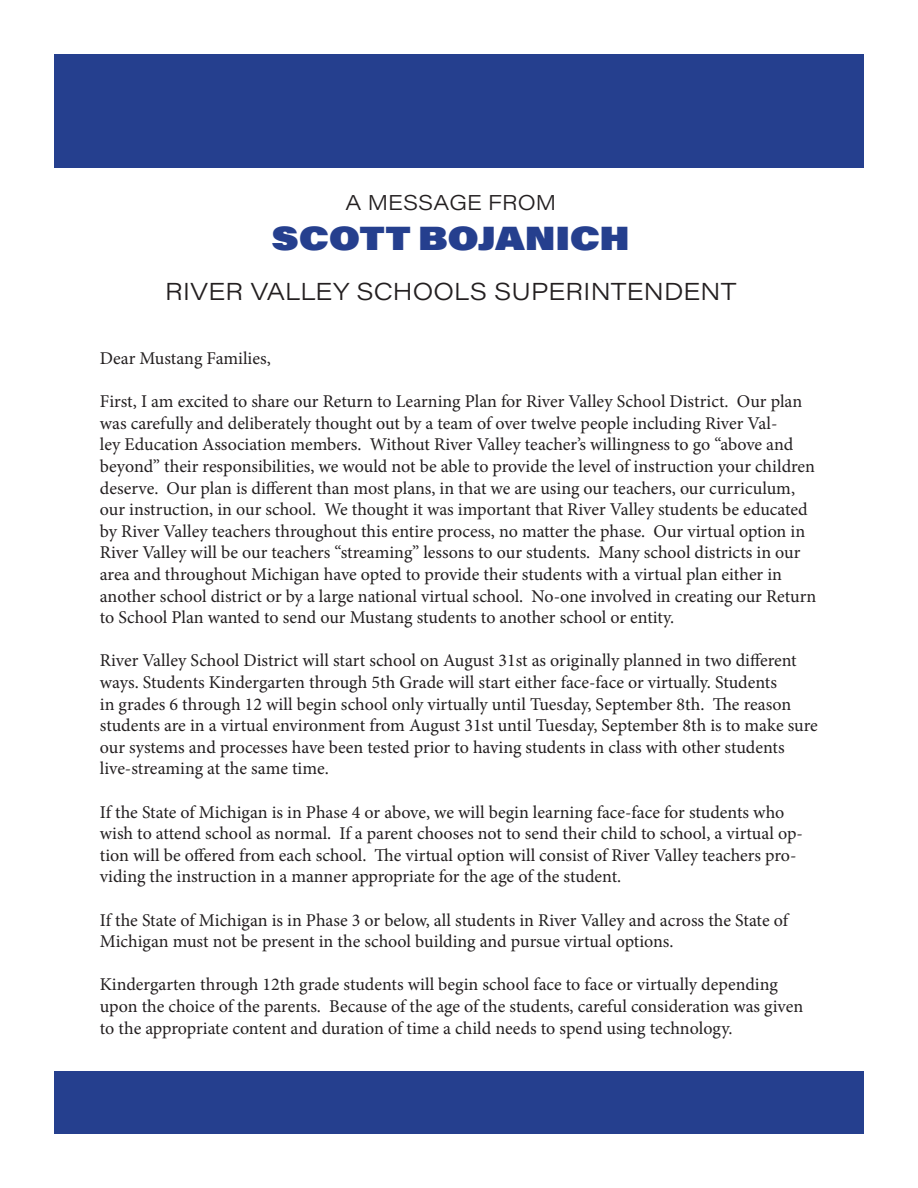
<style>
.page{position:relative;width:918px;height:1188px;background:#fff}
.page>*{position:absolute;margin:0;border:0;box-sizing:border-box;transform-origin:0 0}
.t1{font:900 33px "Acumin Pro Wide";color:#253f8e}
.t2{font:300 24px "Acumin Pro Wide";letter-spacing:.01em;color:#231f20}
.t3{font:300 21px "Acumin Pro Wide";letter-spacing:.005em;color:#231f20}
.t4{font:18px/21.6px "Minion Pro";color:#231f20}
</style>
<div class="page">
<div style="left:54px;top:54px;width:810px;height:113px;background:#253f8e"></div>
<div style="left:54px;top:1071px;width:810px;height:63px;background:#253f8e"></div>
<p class="t3" style="left:345px;top:188px;width:212px">A MESSAGE FROM</p>
<p class="t1" style="left:272px;top:213px;width:359px">SCOTT BOJANICH</p>
<p class="t2" style="left:165px;top:275px;width:573px">RIVER VALLEY SCHOOLS SUPERINTENDENT</p>
<p class="t4" style="left:100px;top:348px;width:172px">Dear Mustang Families,</p>
<p class="t4" style="left:100px;top:391px;width:718px">First, I am excited to share our Return to Learning Plan for River Valley School District. Our plan was carefully and deliberately thought out by a team of over twelve people including River Val-<br>ley Education Association members. Without River Valley teacher’s willingness to go “above and beyond” their responsibilities, we would not be able to provide the level of instruction your children deserve. Our plan is different than most plans, in that we are using our teachers, our curriculum, our instruction, in our school. We thought it was important that River Valley students be educated by River Valley teachers throughout this entire process, no matter the phase. Our virtual option in River Valley will be our teachers “streaming” lessons to our students. Many school districts in our area and throughout Michigan have opted to provide their students with a virtual plan either in another school district or by a large national virtual school. No-one involved in creating our Return to School Plan wanted to send our Mustang students to another school or entity.</p>
<p class="t4" style="left:100px;top:650px;width:720px">River Valley School District will start school on August 31st as originally planned in two different ways. Students Kindergarten through 5th Grade will start either face-face or virtually. Students<br>in grades 6 through 12 will begin school only virtually until Tuesday, September 8th. The reason students are in a virtual environment from August 31st until Tuesday, September 8th is to make sure our systems and processes have been tested prior to having students in class with other students live-streaming at the same time.</p>
<p class="t4" style="left:100px;top:801px;width:705px">If the State of Michigan is in Phase 4 or above, we will begin learning face-face for students who wish to attend school as normal. If a parent chooses not to send their child to school, a virtual op&shy;tion will be offered from each school. The virtual option will consist of River Valley teachers pro&shy;viding the instruction in a manner appropriate for the age of the student.</p>
<p class="t4" style="left:100px;top:909px;width:690px">If the State of Michigan is in Phase 3 or below, all students in River Valley and across the State of<br>Michigan must not be present in the school building and pursue virtual options.</p>
<p class="t4" style="left:100px;top:974px;width:705px">Kindergarten through 12th grade students will begin school face to face or virtually depending upon the choice of the parents. Because of the age of the students, careful consideration was given to the appropriate content and duration of time a child needs to spend using technology.</p>
</div>
